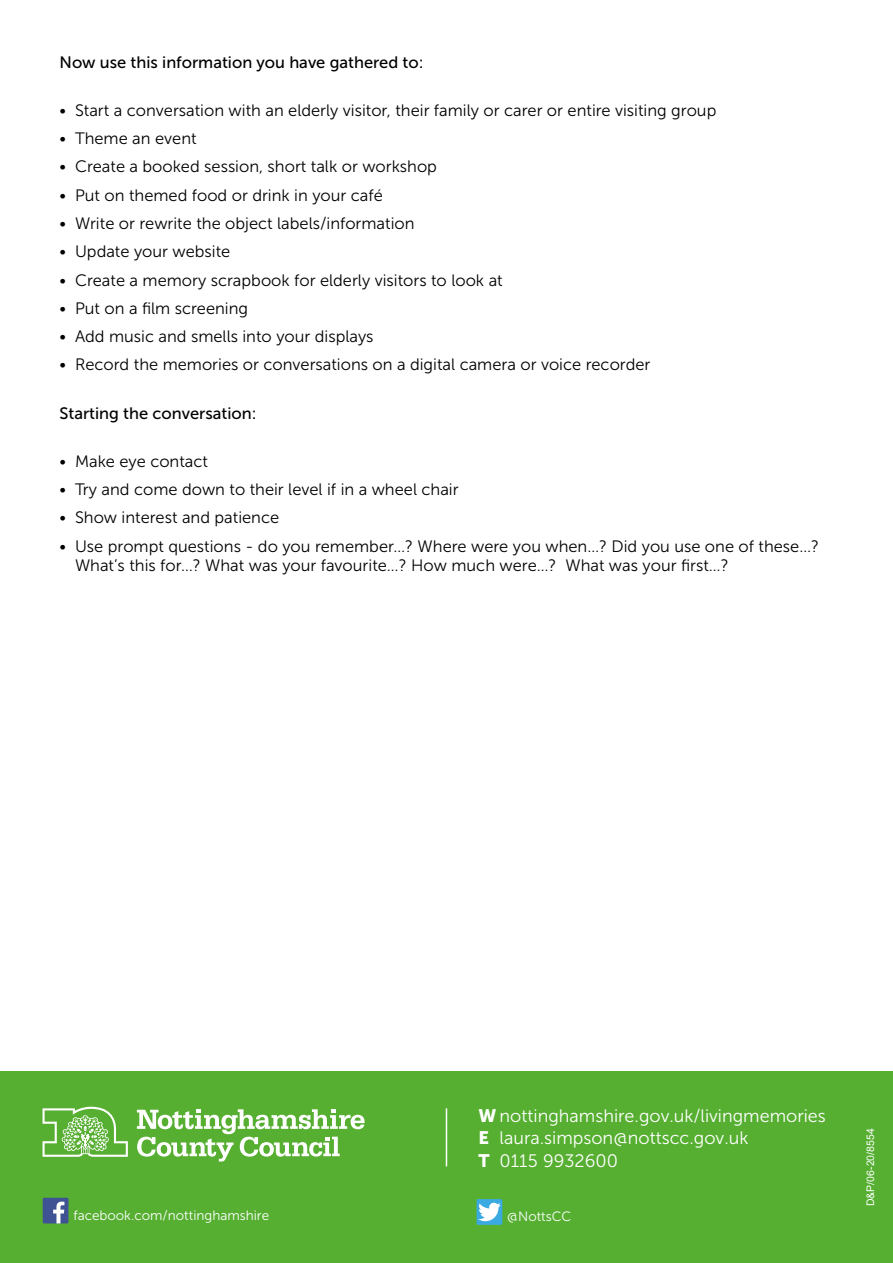
<style>
.page{position:relative;width:893px;height:1263px;background:#fff}
.page>*{position:absolute;margin:0;border:0;box-sizing:border-box;transform-origin:0 0}
.t1{font:18px/22.5px "Museo Sans 300";color:#fff}
.t2{font:16.5px/19.8px "Museo Sans 300";color:#000}
.t3{font:16.5px "Museo Sans 500";color:#000}
.t4{font:13.5px "Museo Sans 300";color:#fff}
.t5{font:10.5px "Arial";color:#fff}
.s1{font-family:"Museo Sans 900"}
</style>
<div class="page">
<div style="left:0;top:1071px;width:893px;height:192px;background:#56af31"></div>
<svg style="left:43px;top:1107px;width:85px;height:50px"></svg>
<svg style="left:137px;top:1109px;width:228px;height:52px"></svg>
<hr style="left:446px;top:1108px;width:1px;height:58px;background:#fff">
<div style="left:477px;top:1199px;width:25px;height:26px;background:#3aaae1"></div>
<svg style="left:478px;top:1203px;width:23px;height:18px"></svg>
<div style="left:43px;top:1198px;width:25px;height:25px;background:#3e5294"></div>
<svg style="left:53px;top:1201px;width:11px;height:22px"></svg>
<p class="t3" style="left:60px;top:53px;width:366px">Now use this information you have gathered to:</p>
<p class="t2" style="left:60px;top:100px;width:658px">• Start a conversation with an elderly visitor, their family or carer or entire visiting group</p>
<p class="t2" style="left:60px;top:129px;width:139px">• Theme an event</p>
<p class="t2" style="left:60px;top:157px;width:379px">• Create a booked session, short talk or workshop</p>
<p class="t2" style="left:60px;top:185px;width:325px">• Put on themed food or drink in your café</p>
<p class="t2" style="left:60px;top:213px;width:356px">• Write or rewrite the object labels/information</p>
<p class="t2" style="left:60px;top:242px;width:172px">• Update your website</p>
<p class="t2" style="left:60px;top:270px;width:445px">• Create a memory scrapbook for elderly visitors to look at</p>
<p class="t2" style="left:60px;top:298px;width:190px">• Put on a film screening</p>
<p class="t2" style="left:60px;top:327px;width:316px">• Add music and smells into your displays</p>
<p class="t2" style="left:60px;top:355px;width:592px">• Record the memories or conversations on a digital camera or voice recorder</p>
<p class="t3" style="left:60px;top:404px;width:199px">Starting the conversation:</p>
<p class="t2" style="left:60px;top:451px;width:150px">• Make eye contact</p>
<p class="t2" style="left:60px;top:479px;width:401px">• Try and come down to their level if in a wheel chair</p>
<p class="t2" style="left:60px;top:508px;width:221px">• Show interest and patience</p>
<p class="t2" style="left:75px;top:536px;width:746px;text-indent:-15px">• Use prompt questions - do you remember…? Where were you when…? Did you use one of these…?<br>What’s this for…? What was your favourite…? How much were…? What was your first…?</p>
<p class="t1" style="left:478px;top:1104px;width:349px"><span class="s1">W</span> nottinghamshire.gov.uk/livingmemories<br><span class="s1">E</span> laura.simpson@nottscc.gov.uk<br><span class="s1">T</span> 0115 9932600</p>
<p class="t4" style="left:73px;top:1208px;width:197px">facebook.com/nottinghamshire</p>
<p class="t4" style="left:507px;top:1209px;width:66px">@NottsCC</p>
<p class="t5" style="left:864px;top:1206px;width:79px;rotate:-90deg">D&amp;P/06-20/8554</p>
</div>
